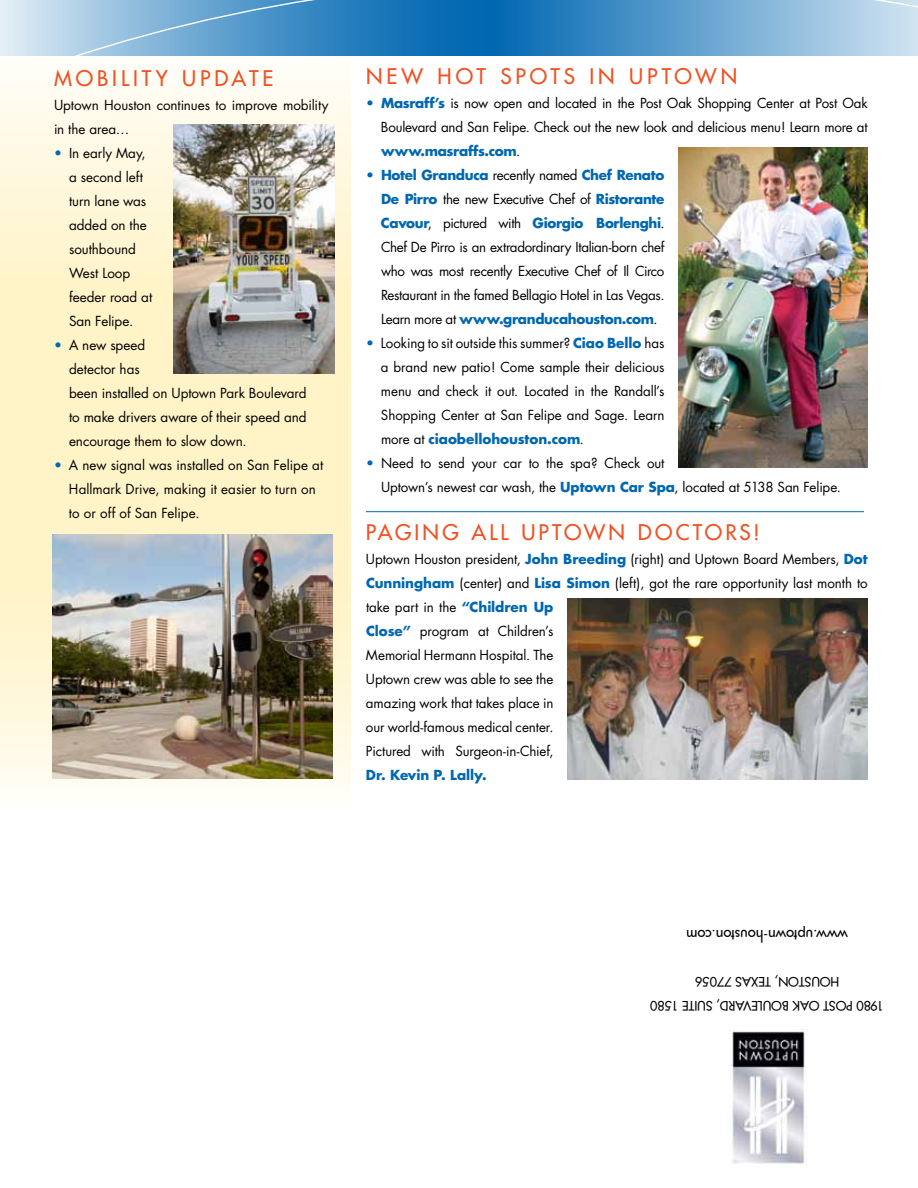
<style>
.page{position:relative;width:918px;height:1188px;background:#fff}
.page>*{position:absolute;margin:0;border:0;box-sizing:border-box;transform-origin:0 0}
.t1{font:21px "Futura";letter-spacing:.155em;color:#f05123}
.t2{font:21px "Futura";letter-spacing:.18em;color:#f05123}
.t3{font:14.55px "Futura";color:#000}
.t4{font:13.5px/24px "Futura";letter-spacing:-.005em;color:#000}
.t5{font:700 13.5px "Futura";letter-spacing:-.005em;color:#0067b1}
.t6{font:12.75px/23.7px "Futura";color:#000}
.s1{color:#0067b1}
.s2{font-weight:700;color:#0067b1}
</style>
<div class="page">
<svg style="left:0;top:133px;width:351px;height:653px;background:#fef4ce"></svg>
<svg style="left:0;top:0;width:918px;height:133px"></svg>
<img style="left:730px;top:1030px;width:75px;height:134px">
<hr style="left:366px;top:511px;width:498px;height:1px;background:#0067b1">
<img style="left:678px;top:148px;width:190px;height:319px">
<img style="left:52px;top:534px;width:281px;height:244px">
<img style="left:567px;top:598px;width:301px;height:182px">
<img style="left:173px;top:124px;width:161px;height:249px">
<h1 class="t1" style="left:54px;top:64px;width:54px">MOBILI</h1>
<h1 class="t2" style="left:142px;top:64px;width:133px">TY UPDATE</h1>
<p class="t4" style="left:54px;top:93px;width:276px">Uptown Houston continues to improve mobility in the area…</p>
<p class="t4" style="left:69px;top:141px;width:85px;text-indent:-15px"><span class="s1">•</span> In early May, a second left turn lane was added on the southbound<br>West Loop feeder road at<br>San Felipe.</p>
<p class="t4" style="left:69px;top:333px;width:239px;text-indent:-15px"><span class="s1">•</span> A new speed<br>detector has<br>been installed on Uptown Park Boulevard to make drivers aware of their speed and encourage them to slow down.</p>
<p class="t4" style="left:69px;top:453px;width:256px;text-indent:-15px"><span class="s1">•</span> A new signal was installed on San Felipe at<br>Hallmark Drive, making it easier to turn on to or off of San Felipe.</p>
<h1 class="t2" style="left:366px;top:63px;width:373px">N EW HOT SPOTS I N UPTOW N</h1>
<p class="t4" style="left:381px;top:91px;width:488px;text-align:justify;text-indent:-15px"><span class="s1">•</span> <span class="s2">Masraff’s</span> is now open and located in the Post Oak Shopping Center at Post Oak Boulevard and San Felipe. Check out the new look and delicious menu! Learn more at <span class="s2">www.masraffs.com</span>.</p>
<p class="t4" style="left:381px;top:163px;width:285px;text-align:justify;text-indent:-15px"><span class="s1">•</span> <span class="s2">Hotel Granduca</span> recently named <span class="s2">Chef Renato De Pirro</span> the new Executive Chef of <span class="s2">Ristorante Cavour</span>, pictured with <span class="s2">Giorgio Borlenghi</span>.<br>Chef De Pirro is an extradordinary Italian-born chef who was most recently Executive Chef of I l Circo Restaurant in the famed Bellagio Hotel in Las Vegas.<br>Learn more at <span class="s2">www.granducahouston.com</span>.</p>
<p class="t4" style="left:381px;top:331px;width:285px;text-align:justify;text-indent:-15px"><span class="s1">•</span> Looking to sit outside this summer? <span class="s2">Ciao Bello</span> has a brand new patio! Come sample their delicious menu and check it out. Located in the Randall’s Shopping Center at San Felipe and Sage. Learn more at <span class="s2">ciaobellohouston.com</span>.</p>
<p class="t4" style="left:381px;top:451px;width:462px;text-indent:-15px"><span class="s1">•</span> Need to send your car to the spa? Check out<br>Uptown’s newest car wash, the <span class="s2">Uptown Car Spa</span>, located at 5138 San Felipe.</p>
<h1 class="t1" style="left:366px;top:519px;width:395px">PAGI NG ALL UPTOW N DOCTORS!</h1>
<p class="t4" style="left:366px;top:547px;width:503px">Uptown Houston president, <span class="s2">John Breeding</span> (right) and Uptown Board Members, <span class="s2">Dot Cunningham</span> (center) and <span class="s2">Lisa Simon</span> (left), got the rare opportunity last month to take part in the <span class="s2">“Children Up<br>Close”</span> program at Children’s<br>Memorial Hermann Hospital. The<br>Uptown crew was able to see the<br>amazing work that takes place in<br>our world-famous medical center.<br>Pictured with Surgeon-in-Chief,</p>
<p class="t5" style="left:366px;top:766px;width:122px">Dr. Kevin P. Lally.</p>
<p class="t3" style="left:848px;top:945px;width:163px;rotate:-180deg">WWW.UPTOWN-HOUSTON.COM</p>
<p class="t6" style="left:805px;top:1017px;width:111px;text-indent:-79px;rotate:-180deg">1980 OP S T OAK BOUL<br>TON, TEXAS 77056</p>
<p class="t6" style="left:839px;top:994px;width:28px;rotate:-180deg">HOUS</p>
<p class="t6" style="left:695px;top:1017px;width:46px;rotate:-180deg">TE 1580</p>
<p class="t6" style="left:758px;top:1017px;width:58px;rotate:-180deg">EVARD, SUI</p>
</div>
